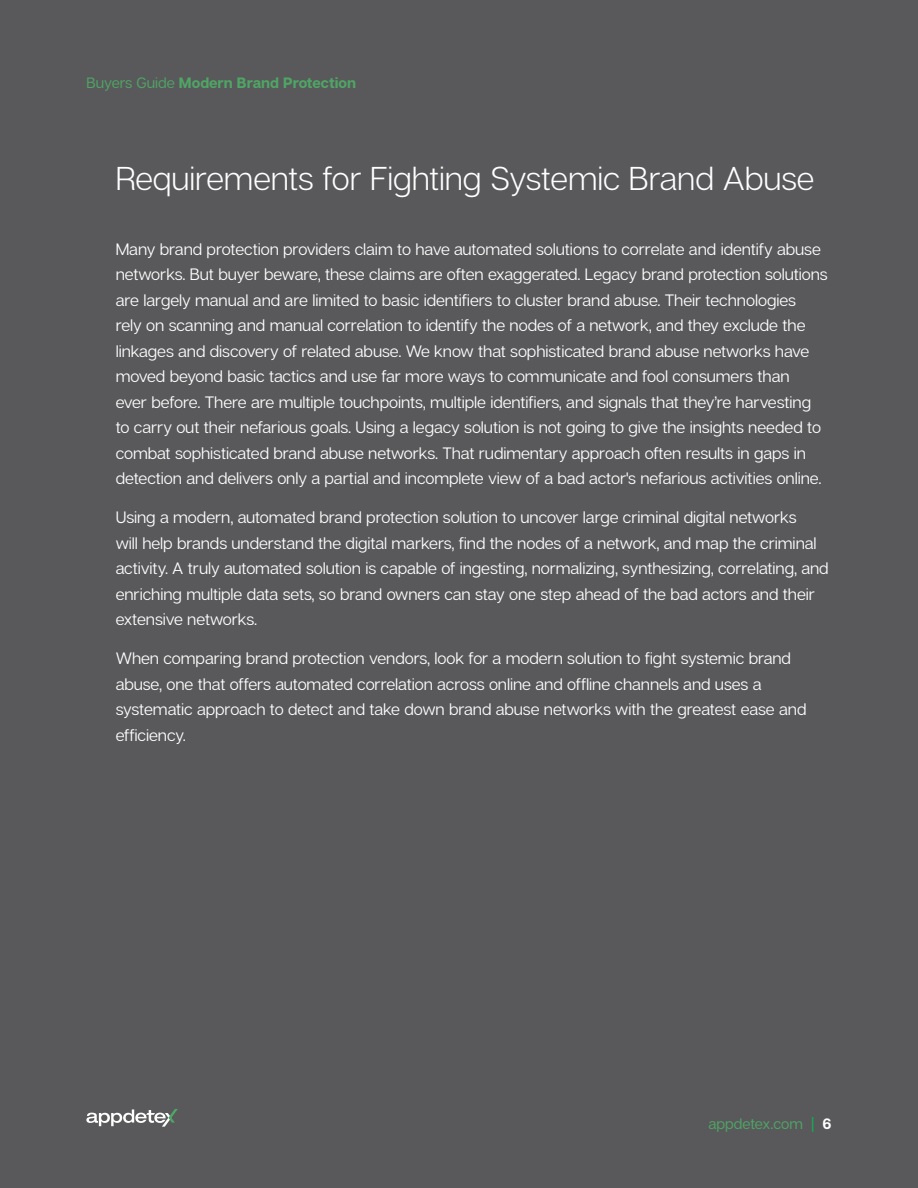
<style>
.page{position:relative;width:918px;height:1188px;background:#59595c}
.page>*{position:absolute;margin:0;border:0;box-sizing:border-box;transform-origin:0 0}
.Section_Header{font:300 33px "Articulat CF";letter-spacing:-.005em;color:#fff}
.Body{font:16.5px/25.5px "Articulat CF";letter-spacing:-.005em;color:#fff}
.t1{font:700 15px "Articulat CF";color:#4fa664}
.t2{font:15px "Articulat CF";color:#4fa664}
.s1{font-weight:400}
.s2{color:#03bf50}
.s3{font-weight:700;color:#fff}
</style>
<div class="page">
<svg style="left:86px;top:1109px;width:92px;height:18px"></svg>
<p class="t1" style="left:86px;top:73px;width:271px"><span class="s1">Buyers Guide</span> Modern Brand Protection</p>
<p class="Section_Header" style="left:116px;top:160px;width:700px">Requirements for Fighting Systemic Brand Abuse</p>
<p class="Body" style="left:116px;top:237px;width:714px">Many brand protection providers claim to have automated solutions to correlate and identify abuse networks. But buyer beware, these claims are often exaggerated. Legacy brand protection solutions are largely manual and are limited to basic identifiers to cluster brand abuse. Their technologies<br>rely on scanning and manual correlation to identify the nodes of a network, and they exclude the linkages and discovery of related abuse. We know that sophisticated brand abuse networks have moved beyond basic tactics and use far more ways to communicate and fool consumers than<br>ever before. There are multiple touchpoints, multiple identifiers, and signals that they’re harvesting to carry out their nefarious goals. Using a legacy solution is not going to give the insights needed to combat sophisticated brand abuse networks. That rudimentary approach often results in gaps in detection and delivers only a partial and incomplete view of a bad actor's nefarious activities online.</p>
<p class="Body" style="left:116px;top:505px;width:715px">Using a modern, automated brand protection solution to uncover large criminal digital networks<br>will help brands understand the digital markers, find the nodes of a network, and map the criminal activity. A truly automated solution is capable of ingesting, normalizing, synthesizing, correlating, and enriching multiple data sets, so brand owners can stay one step ahead of the bad actors and their extensive networks.</p>
<p class="Body" style="left:116px;top:646px;width:692px">When comparing brand protection vendors, look for a modern solution to fight systemic brand abuse, one that offers automated correlation across online and offline channels and uses a systematic approach to detect and take down brand abuse networks with the greatest ease and efficiency.</p>
<p class="t2" style="left:708px;top:1115px;width:125px">appdetex.com <span class="s2">|</span> <span class="s3">6</span></p>
</div>
